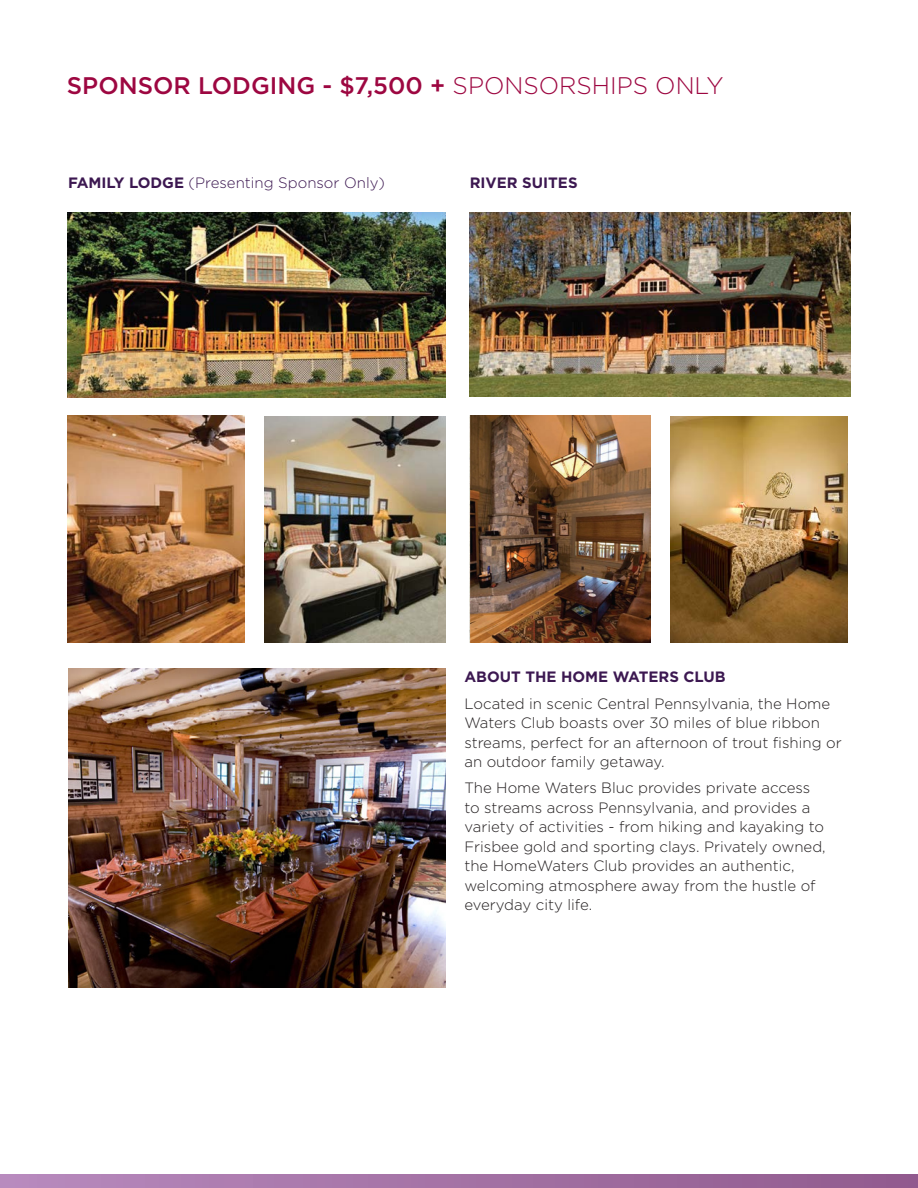
<style>
.page{position:relative;width:918px;height:1188px;background:#fff}
.page>*{position:absolute;margin:0;border:0;box-sizing:border-box;transform-origin:0 0}
.t1{font:500 24px "Gotham";color:#9d0741}
.t2{font:300 15px/19.5px "Gotham";color:#231f20}
.t3{font:300 15px "Gotham";color:#3c1851}
.t4{font:700 15px "Gotham";color:#3c1851}
.s1{font-weight:300}
.s2{font-weight:700}
</style>
<div class="page">
<img style="left:68px;top:213px;width:378px;height:184px">
<img style="left:470px;top:213px;width:380px;height:183px">
<img style="left:68px;top:416px;width:177px;height:227px">
<img style="left:265px;top:416px;width:181px;height:227px">
<img style="left:470px;top:416px;width:180px;height:227px">
<img style="left:670px;top:416px;width:178px;height:227px">
<img style="left:68px;top:669px;width:378px;height:318px">
<svg style="left:0;top:1174px;width:918px;height:14px;background:#a472a5"></svg>
<p class="t1" style="left:67px;top:70px;width:658px">SPONSOR LODGING - $7,500 + <span class="s1">SPONSORSHIPS ONLY</span></p>
<p class="t3" style="left:68px;top:173px;width:318px"><span class="s2">FAMILY LODGE</span> (Presenting Sponsor Only)</p>
<p class="t4" style="left:470px;top:174px;width:109px">RIVER SUITES</p>
<p class="t4" style="left:464px;top:669px;width:263px">ABOUT THE HOME WATERS CLUB</p>
<p class="t2" style="left:464px;top:693px;width:379px">Located in scenic Central Pennsylvania, the Home Waters Club boasts over 30 miles of blue ribbon streams, perfect for an afternoon of trout fishing or an outdoor family getaway.</p>
<p class="t2" style="left:464px;top:778px;width:363px">The Home Waters Bluc provides private access to streams across Pennsylvania, and provides a variety of activities - from hiking and kayaking to Frisbee gold and sporting clays. Privately owned, the HomeWaters Club provides an authentic, welcoming atmosphere away from the hustle of everyday city life.</p>
</div>
